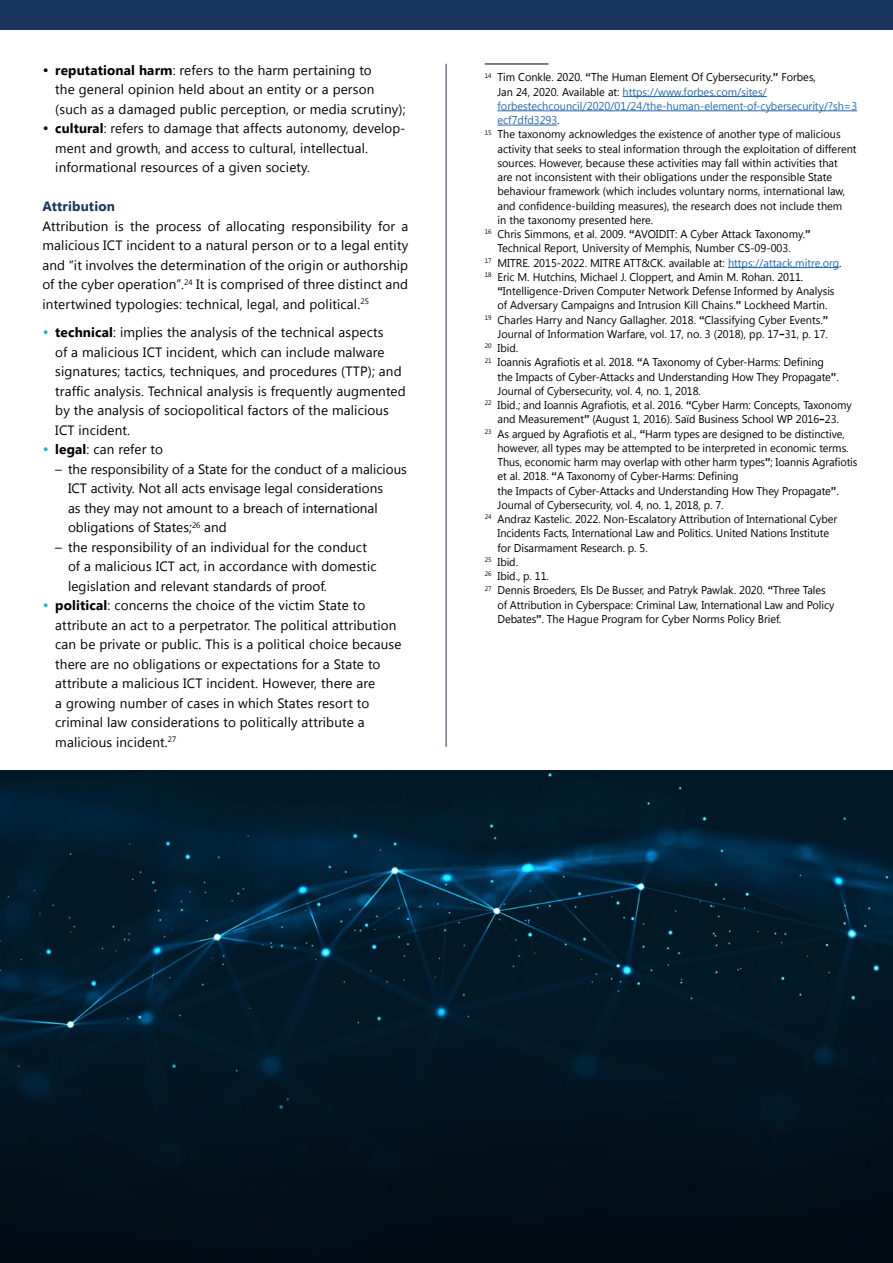
<style>
.page{position:relative;width:893px;height:1263px;background:#fff}
.page>*{position:absolute;margin:0;border:0;box-sizing:border-box;transform-origin:0 0}
.t1{font:13.5px/19.5px "Segoe UI";letter-spacing:.01em;color:#000}
.t2{font:700 13.5px "Segoe UI";letter-spacing:.01em;color:#19345e}
.t3{font:11.25px "Segoe UI";letter-spacing:-.005em;color:#000}
.t4{font:11.25px "Segoe UI";color:#2367b2}
.s1{font-family:"Gotham";font-weight:500}
.s2{font-weight:700}
.s3{font-family:"Gotham";font-weight:500;color:#19afe6}
.s4{color:#000}
.s5{color:#2367b2}
</style>
<div class="page">
<div style="left:0;top:0;width:893px;height:30px;background:#19345e"></div>
<hr style="left:623px;top:96px;width:144px;height:1px;background:#2367b2">
<hr style="left:497px;top:110px;width:360px;height:1px;background:#2367b2">
<hr style="left:497px;top:125px;width:60px;height:1px;background:#2367b2">
<hr style="left:728px;top:267px;width:111px;height:1px;background:#2367b2">
<hr style="left:485px;top:64px;width:64px;height:1px;background:#000">
<hr style="left:446px;top:64px;width:1px;height:683px;background:#19345e">
<img style="left:0;top:770px;width:893px;height:493px">
<p class="t1" style="left:55px;top:59px;width:352px;text-indent:-13px"><span class="s1">•</span> <span class="s2">reputational harm</span>: refers to the harm pertaining to<br>the general opinion held about an entity or a person (such as a damaged public perception, or media scrutiny);</p>
<p class="t1" style="left:55px;top:118px;width:352px;text-indent:-13px"><span class="s1">•</span> <span class="s2">cultural</span>: refers to damage that affects autonomy, develop&shy;ment and growth, and access to cultural, intellectual. informational resources of a given society.</p>
<p class="t2" style="left:43px;top:197px;width:74px">Attribution</p>
<p class="t1" style="left:43px;top:215px;width:367px;text-align:justify">Attribution is the process of allocating responsibility for a malicious ICT incident to a natural person or to a legal entity and “it involves the determination of the origin or authorship of the cyber operation”.<sup>24</sup> It is comprised of three distinct and intertwined typologies: technical, legal, and political.<sup>25</sup></p>
<p class="t1" style="left:55px;top:322px;width:352px;text-indent:-13px"><span class="s3">•</span> <span class="s2">technical</span>: implies the analysis of the technical aspects<br>of a malicious ICT incident, which can include malware signatures; tactics, techniques, and procedures (TTP); and traffic analysis. Technical analysis is frequently augmented by the analysis of sociopolitical factors of the malicious ICT incident.</p>
<p class="t1" style="left:43px;top:439px;width:122px"><span class="s3">•</span> <span class="s2">legal</span>: can refer to</p>
<p class="t1" style="left:68px;top:458px;width:340px;text-indent:-13px">– the responsibility of a State for the conduct of a malicious ICT activity. Not all acts envisage legal considerations<br>as they may not amount to a breach of international obligations of States;<sup>26</sup> and</p>
<p class="t1" style="left:68px;top:536px;width:310px;text-indent:-13px">– the responsibility of an individual for the conduct of a malicious ICT act, in accordance with domestic legislation and relevant standards of proof.</p>
<p class="t1" style="left:55px;top:595px;width:348px;text-indent:-13px"><span class="s3">•</span> <span class="s2">political</span>: concerns the choice of the victim State to attribute an act to a perpetrator. The political attribution can be private or public. This is a political choice because there are no obligations or expectations for a State to attribute a malicious ICT incident. However, there are<br>a growing number of cases in which States resort to criminal law considerations to politically attribute a malicious incident.<sup>27</sup></p>
<p class="t3" style="left:485px;top:70px;width:333px"><sup>14</sup> Tim Conkle. 2020. <span class="s1">“</span>The Human Element Of Cybersecurity.<span class="s1">”</span> Forbes,</p>
<p class="t4" style="left:497px;top:84px;width:271px"><span class="s4">Jan 24, 2020. Available at:</span> https://www.forbes.com/sites/</p>
<p class="t4" style="left:497px;top:98px;width:361px">forbestechcouncil/2020/01/24/the-human-element-of-cybersecurity/?sh=3</p>
<p class="t4" style="left:497px;top:112px;width:64px">ecf7dfd3293<span class="s4">.</span></p>
<p class="t3" style="left:485px;top:127px;width:357px"><sup>15</sup> The taxonomy acknowledges the existence of another type of malicious</p>
<p class="t3" style="left:497px;top:141px;width:361px">activity that seeks to steal information through the exploitation of different</p>
<p class="t3" style="left:497px;top:155px;width:342px">sources. However, because these activities may fall within activities that</p>
<p class="t3" style="left:497px;top:169px;width:336px">are not inconsistent with their obligations under the responsible State</p>
<p class="t3" style="left:497px;top:184px;width:349px">behaviour framework (which includes voluntary norms, international law,</p>
<p class="t3" style="left:497px;top:198px;width:346px">and confidence-building measures), the research does not include them</p>
<p class="t3" style="left:497px;top:212px;width:157px">in the taxonomy presented here.</p>
<p class="t3" style="left:485px;top:226px;width:327px"><sup>16</sup> Chris Simmons, et al. 2009. <span class="s1">“</span>AVOIDIT: A Cyber Attack Taxonomy.<span class="s1">”</span></p>
<p class="t3" style="left:497px;top:241px;width:295px">Technical Report, University of Memphis, Number CS-09-003.</p>
<p class="t3" style="left:485px;top:255px;width:358px"><sup>17</sup> MITRE. 2015-2022. MITRE ATT&amp;CK. available at: <span class="s5">https://attack.mitre.org</span>.</p>
<p class="t3" style="left:485px;top:269px;width:320px"><sup>18</sup> Eric M. Hutchins, Michael J. Cloppert, and Amin M. Rohan. 2011.</p>
<p class="t3" style="left:497px;top:283px;width:339px"><span class="s1">“</span>Intelligence-Driven Computer Network Defense Informed by Analysis</p>
<p class="t3" style="left:497px;top:298px;width:331px">of Adversary Campaigns and Intrusion Kill Chains.<span class="s1">”</span> Lockheed Martin.</p>
<p class="t3" style="left:485px;top:312px;width:345px"><sup>19</sup> Charles Harry and Nancy Gallagher. 2018. <span class="s1">“</span>Classifying Cyber Events.<span class="s1">”</span></p>
<p class="t3" style="left:497px;top:326px;width:332px">Journal of Information Warfare, vol. 17, no. 3 (2018), pp. 17<span class="s1">–</span>31, p. 17.</p>
<p class="t3" style="left:485px;top:340px;width:35px"><sup>20</sup> Ibid.</p>
<p class="t3" style="left:485px;top:355px;width:341px"><sup>21</sup> Ioannis Agrafiotis et al. 2018. <span class="s1">“</span>A Taxonomy of Cyber-Harms: Defining</p>
<p class="t3" style="left:497px;top:369px;width:343px">the Impacts of Cyber-Attacks and Understanding How They Propagate<span class="s1">”</span>.</p>
<p class="t3" style="left:497px;top:383px;width:205px">Journal of Cybersecurity, vol. 4, no. 1, 2018.</p>
<p class="t3" style="left:485px;top:397px;width:368px"><sup>22</sup> Ibid.; and Ioannis Agrafiotis, et al. 2016. <span class="s1">“</span>Cyber Harm: Concepts, Taxonomy</p>
<p class="t3" style="left:497px;top:412px;width:343px">and Measurement<span class="s1">”</span> (August 1, 2016). Saïd Business School WP 2016<span class="s1">–</span>23.</p>
<p class="t3" style="left:485px;top:426px;width:362px"><sup>23</sup> As argued by Agrafiotis et al., <span class="s1">“</span>Harm types are designed to be distinctive,</p>
<p class="t3" style="left:497px;top:440px;width:353px">however, all types may be attempted to be interpreted in economic terms.</p>
<p class="t3" style="left:497px;top:454px;width:361px">Thus, economic harm may overlap with other harm types<span class="s1">”</span>; Ioannis Agrafiotis</p>
<p class="t3" style="left:497px;top:469px;width:242px">et al. 2018. <span class="s1">“</span>A Taxonomy of Cyber-Harms: Defining</p>
<p class="t3" style="left:497px;top:483px;width:343px">the Impacts of Cyber-Attacks and Understanding How They Propagate<span class="s1">”</span>.</p>
<p class="t3" style="left:497px;top:497px;width:228px">Journal of Cybersecurity, vol. 4, no. 1, 2018, p. 7.</p>
<p class="t3" style="left:485px;top:511px;width:354px"><sup>24</sup> Andraz Kastelic. 2022. Non-Escalatory Attribution of International Cyber</p>
<p class="t3" style="left:497px;top:526px;width:333px">Incidents Facts, International Law and Politics. United Nations Institute</p>
<p class="t3" style="left:497px;top:540px;width:152px">for Disarmament Research. p. 5.</p>
<p class="t3" style="left:485px;top:554px;width:35px"><sup>25</sup> Ibid.</p>
<p class="t3" style="left:485px;top:568px;width:66px"><sup>26</sup> Ibid., p. 11.</p>
<p class="t3" style="left:485px;top:583px;width:342px"><sup>27</sup> Dennis Broeders, Els De Busser, and Patryk Pawlak. 2020. <span class="s1">“</span>Three Tales</p>
<p class="t3" style="left:497px;top:597px;width:338px">of Attribution in Cyberspace: Criminal Law, International Law and Policy</p>
<p class="t3" style="left:497px;top:611px;width:285px">Debates<span class="s1">”</span>. The Hague Program for Cyber Norms Policy Brief.</p>
</div>
